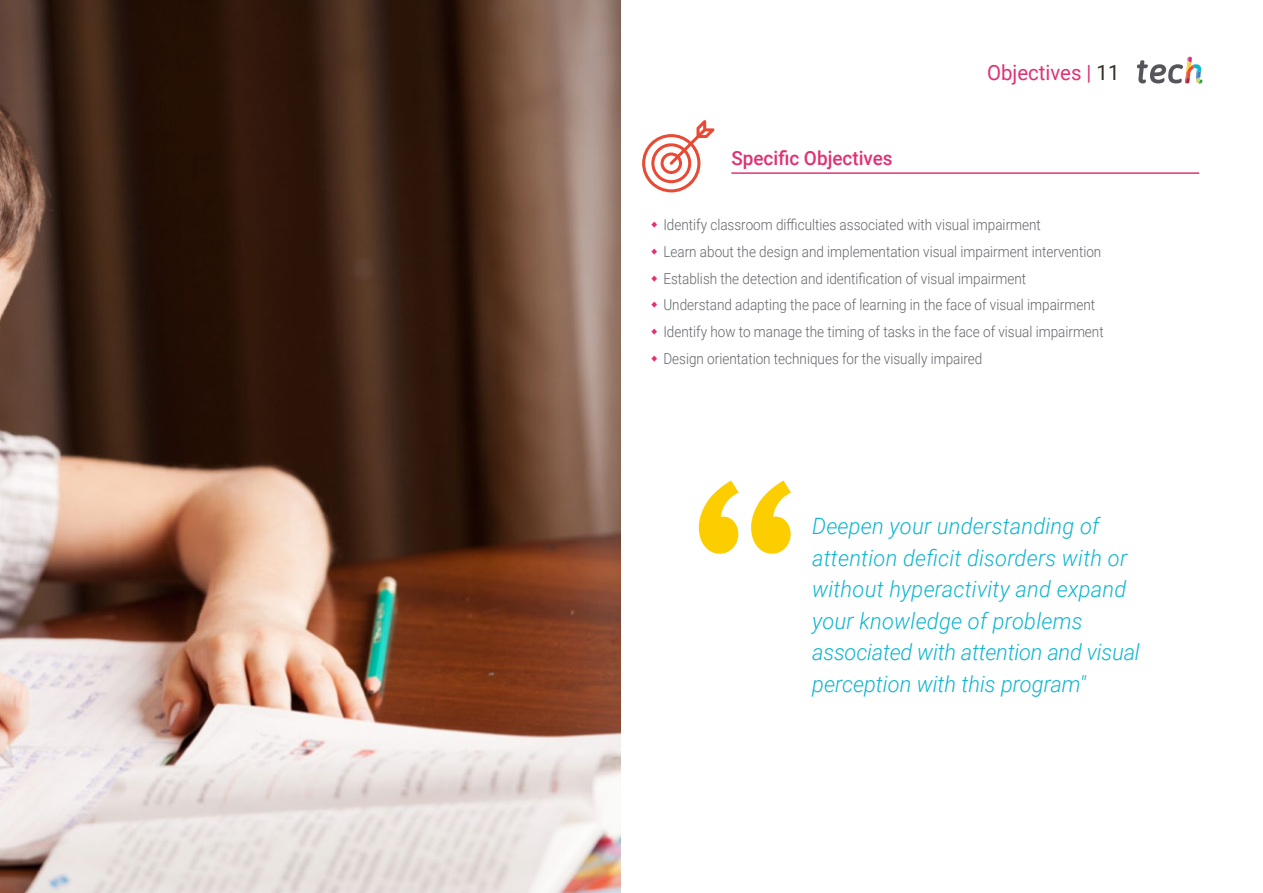
<style>
.page{position:relative;width:1263px;height:893px;background:#fff}
.page>*{position:absolute;margin:0;border:0;box-sizing:border-box;transform-origin:0 0}
.t1{font:italic 300 22.5px/31.5px "Roboto";letter-spacing:.01em;color:#0fb6cf}
.t2{font:21px "Roboto";color:#df3174}
.t3{font:500 19.5px "Roboto";color:#df3174}
.t4{font:300 15px/26.7px "Roboto";color:#61646a;scale:.9 1}
.s1{color:#312e20}
</style>
<div class="page">
<img style="left:0;top:0;width:621px;height:893px">
<svg style="left:1137px;top:57px;width:65px;height:27px"></svg>
<hr style="left:731px;top:173px;width:468px;height:1px;background:#df3174">
<svg style="left:642px;top:120px;width:72px;height:72px"></svg>
<svg style="left:699px;top:480px;width:92px;height:74px"></svg>
<h3 class="t3" style="left:731px;top:144px;width:163px">Specific Objectives</h3>
<h2 class="t2" style="left:987px;top:57px;width:134px">Objectives | <span class="s1">11</span></h2>
<p class="t4" style="left:663px;top:211px;width:491px">Identify classroom difficulties associated with visual impairment<br>Learn about the design and implementation visual impairment intervention Establish the detection and identification of visual impairment<br>Understand adapting the pace of learning in the face of visual impairment Identify how to manage the timing of tasks in the face of visual impairment Design orientation techniques for the visually impaired</p>
<h1 class="t1" style="left:812px;top:509px;width:329px">Deepen your understanding of attention deficit disorders with or without hyperactivity and expand your knowledge of problems associated with attention and visual perception with this program"</h1>
</div>
